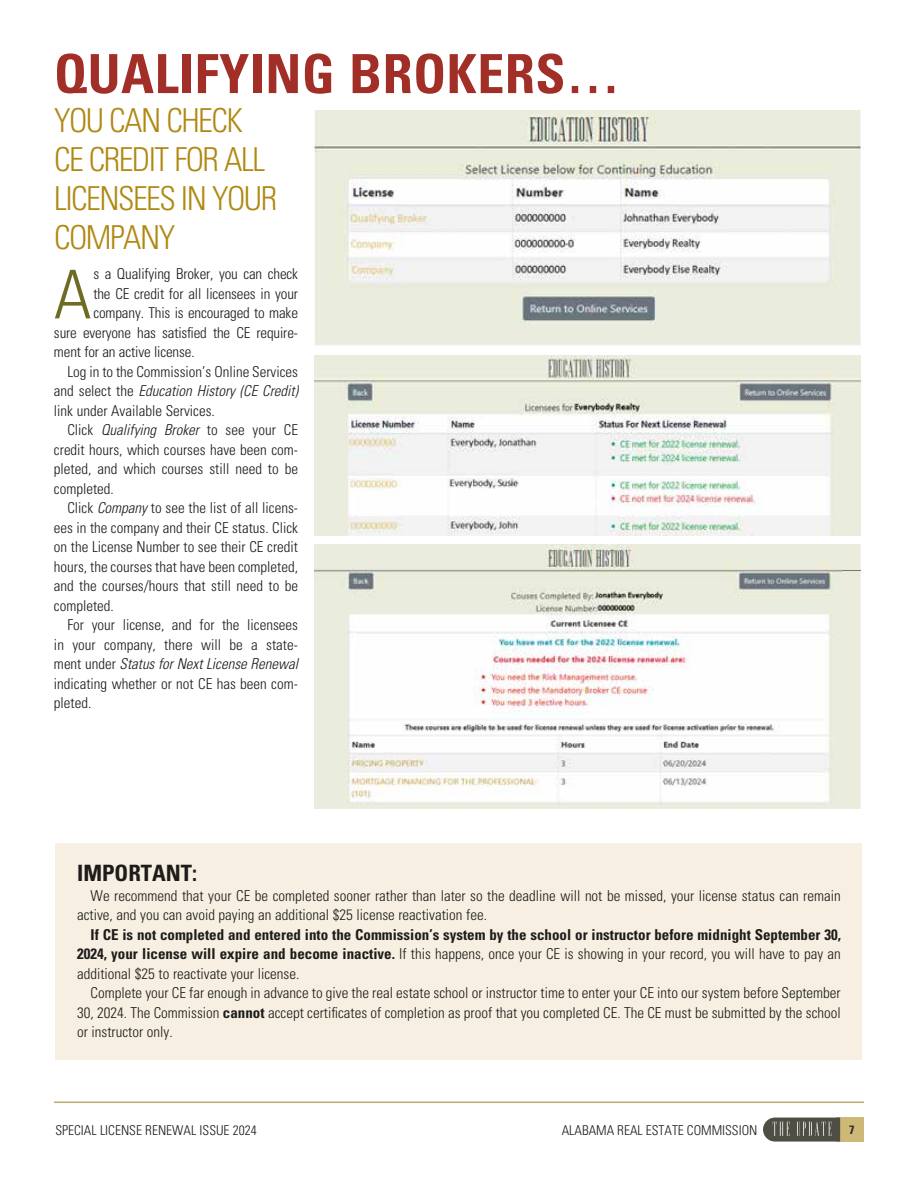
<style>
.page{position:relative;width:918px;height:1188px;background:#fff}
.page>*{position:absolute;margin:0;border:0;box-sizing:border-box;transform-origin:0 0}
.t1{font:300 condensed 67.35px "Univers LT Std";color:#6d6b24}
.t2{font:700 condensed 54px "Univers LT Std";letter-spacing:.01em;color:#a22f27}
.t3{font:300 condensed 33px/39px "Univers LT Std";letter-spacing:-.045em;color:#b08913}
.t4{font:700 condensed 22.5px "Univers LT Std";color:#1d1c1a}
.t5{font:300 condensed 15px/19.5px "Univers LT Std";color:#1d1c1a}
.t6{font:700 condensed 15px/19.5px "Univers LT Std";color:#1d1c1a;text-align:justify}
.t7{font:italic 300 condensed 15px "Univers LT Std";color:#1d1c1a}
.t8{font:300 condensed 13.5px "Univers LT Std";color:#1d1c1a}
.t9{font:700 condensed 12px "Univers LT Std";color:#2a292b}
.s1{font-style:normal}
.s2{font-style:italic}
.s3{font-weight:300}
.s4{font-weight:700}
</style>
<div class="page">
<div style="left:836px;top:1118px;width:28px;height:24px;background:#cdb876"></div>
<svg style="left:763px;top:1118px;width:77px;height:24px"></svg>
<hr style="left:54px;top:1102px;width:810px;height:1px;background:#bdac74">
<img style="left:314px;top:110px;width:547px;height:235px">
<img style="left:314px;top:355px;width:547px;height:181px">
<img style="left:314px;top:545px;width:547px;height:264px">
<div style="left:56px;top:843px;width:806px;height:217px;background:#f7f0e2"></div>
<h2 class="t2" style="left:54px;top:41px;width:567px">QUALIFYING BROKERS…</h2>
<h3 class="t3" style="left:54px;top:101px;width:225px">YOU CAN CHECK<br>CE CREDIT FOR ALL<br>LICENSEES IN YOUR<br>COMPANY</h3>
<h1 class="t1" style="left:54px;top:254px;width:39px">A</h1>
<p class="t5" style="left:93px;top:264px;width:206px">s a Qualifying Broker, you can check</p>
<p class="t5" style="left:93px;top:284px;width:206px">the CE credit for all licensees in your</p>
<p class="t5" style="left:93px;top:303px;width:206px">company. This is encouraged to make</p>
<p class="t5" style="left:54px;top:323px;width:246px">sure everyone has satisfied the CE require-</p>
<p class="t5" style="left:54px;top:342px;width:142px">ment for an active license.</p>
<p class="t5" style="left:67px;top:362px;width:232px">Log in to the Commission’s Online Services</p>
<p class="t7" style="left:54px;top:382px;width:246px"><span class="s1">and select the</span> Education History (CE Credit)</p>
<p class="t5" style="left:54px;top:401px;width:162px">link under Available Services.</p>
<p class="t5" style="left:67px;top:420px;width:232px">Click <span class="s2">Qualifying Broker</span> to see your CE</p>
<p class="t5" style="left:54px;top:440px;width:246px">credit hours, which courses have been com-</p>
<p class="t5" style="left:54px;top:459px;width:246px">pleted, and which courses still need to be</p>
<p class="t5" style="left:54px;top:479px;width:61px">completed.</p>
<p class="t5" style="left:67px;top:498px;width:232px">Click <span class="s2">Company</span> to see the list of all licens-</p>
<p class="t5" style="left:54px;top:518px;width:246px">ees in the company and their CE status. Click</p>
<p class="t5" style="left:54px;top:537px;width:246px">on the License Number to see their CE credit</p>
<p class="t5" style="left:54px;top:557px;width:246px">hours, the courses that have been completed,</p>
<p class="t5" style="left:54px;top:576px;width:246px">and the courses/hours that still need to be</p>
<p class="t5" style="left:54px;top:596px;width:61px">completed.</p>
<p class="t5" style="left:67px;top:615px;width:232px">For your license, and for the licensees</p>
<p class="t5" style="left:54px;top:635px;width:246px">in your company, there will be a state-</p>
<p class="t7" style="left:54px;top:655px;width:246px"><span class="s1">ment under</span> Status for Next License Renewal</p>
<p class="t5" style="left:54px;top:674px;width:245px">indicating whether or not CE has been com-</p>
<p class="t5" style="left:54px;top:693px;width:39px">pleted.</p>
<h3 class="t4" style="left:77px;top:860px;width:122px">IMPORTANT:</h3>
<p class="t5" style="left:77px;top:886px;width:765px;text-indent:14px">We recommend that your CE be completed sooner rather than later so the deadline will not be missed, your license status can remain active, and you can avoid paying an additional $25 license reactivation fee.</p>
<p class="t6" style="left:77px;top:925px;width:765px;text-indent:14px">If CE is not completed and entered into the Commission’s system by the school or instructor before midnight September 30, 2024, your license will expire and become inactive. <span class="s3">If this happens, once your CE is showing in your record, you will have to pay an additional $25 to reactivate your license.</span></p>
<p class="t5" style="left:77px;top:983px;width:765px;text-align:justify;text-indent:14px">Complete your CE far enough in advance to give the real estate school or instructor time to enter your CE into our system before September 30, 2024. The Commission <span class="s4">cannot</span> accept certificates of completion as proof that you completed CE. The CE must be submitted by the school or instructor only.</p>
<p class="t8" style="left:56px;top:1123px;width:203px">SPECIAL LICENSE RENEWAL ISSUE 2024</p>
<p class="t8" style="left:562px;top:1123px;width:197px">ALABAMA REAL ESTATE COMMISSION</p>
<p class="t9" style="left:849px;top:1122px;width:7px">7</p>
</div>
